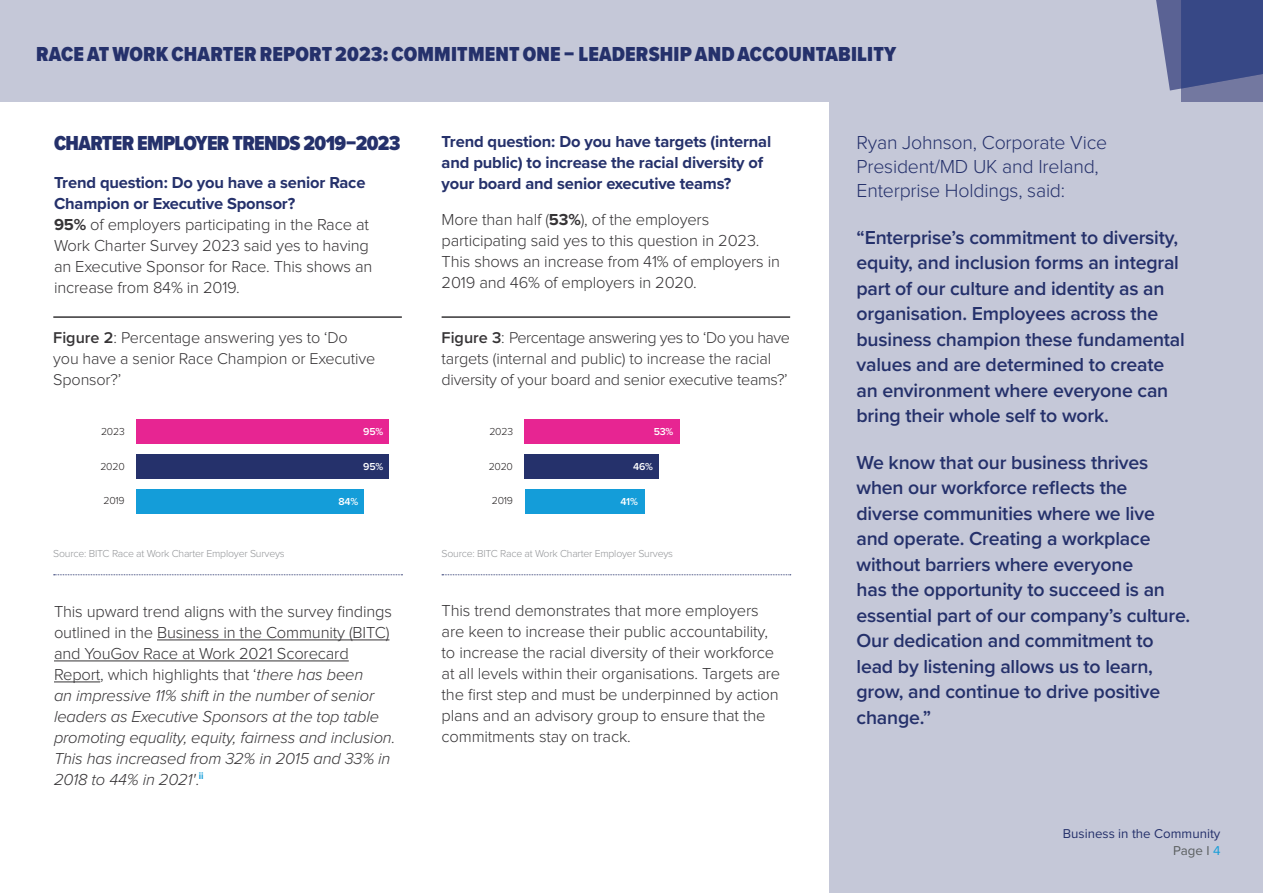
<style>
.page{position:relative;width:1263px;height:893px;background:#fff}
.page>*{position:absolute;margin:0;border:0;box-sizing:border-box;transform-origin:0 0}
.t1{font:900 21px "Proxima Nova Cond";letter-spacing:.01em;color:#25316b}
.t2{font:900 21px "Proxima Nova Cond";letter-spacing:-.03em;color:#25316b}
.t3{font:600 19.5px/25.5px "Proxima Nova";letter-spacing:-.01em;color:#25316b}
.t4{font:300 19.5px/24px "Proxima Nova";letter-spacing:-.01em;color:#25316b}
.t5{font:300 16.5px/21px "Proxima Nova";letter-spacing:-.01em;color:#363436}
.t6{font:italic 300 16.5px/21px "Proxima Nova";letter-spacing:-.01em;color:#363436}
.t7{font:700 16.5px/21px "Proxima Nova";letter-spacing:-.01em;color:#25316b}
.t8{font:300 16.2px/21px "Proxima Nova";letter-spacing:-.01em;color:#363436}
.t9{font:13.35px/17.4px "Proxima Nova";color:#25316b;text-align:right}
.t10{font:300 10.5px "Proxima Nova";letter-spacing:-.02em;color:#939598}
.t11{font:300 10.5px "Proxima Nova";letter-spacing:-.02em;color:#231f20}
.t12{font:600 10.5px "Proxima Nova";letter-spacing:-.02em;color:#fff}
.s1{font-weight:700;color:#25316b}
.s2{font-weight:700}
.s3{font-weight:600}
.s4{font-style:normal}
.s5{color:#5a5e5f}
.s6{color:#149dd9}
</style>
<div class="page">
<div style="left:829px;top:60px;width:434px;height:833px;background:#c5c8d8"></div>
<div style="left:0;top:0;width:1263px;height:102px;background:#c5c8d8"></div>
<hr style="left:157px;top:640px;width:232px;height:1px;background:#363436">
<hr style="left:54px;top:661px;width:295px;height:1px;background:#363436">
<hr style="left:54px;top:682px;width:46px;height:1px;background:#363436">
<div style="left:1181px;top:0;width:82px;height:102px;background:#7378a0"></div>
<svg style="left:1156px;top:0;width:107px;height:91px"></svg>
<svg style="left:54px;top:574px;width:348px;height:1px"></svg>
<hr style="left:53px;top:316px;width:349px;height:2px;background:#363436">
<div style="left:137px;top:419px;width:252px;height:24px;background:#e72592"></div>
<div style="left:137px;top:454px;width:252px;height:24px;background:#25316b"></div>
<div style="left:137px;top:489px;width:227px;height:24px;background:#149dd9"></div>
<svg style="left:442px;top:574px;width:349px;height:1px"></svg>
<hr style="left:442px;top:316px;width:348px;height:2px;background:#363436">
<div style="left:525px;top:419px;width:155px;height:24px;background:#e72592"></div>
<div style="left:525px;top:454px;width:134px;height:24px;background:#25316b"></div>
<div style="left:525px;top:489px;width:119px;height:24px;background:#149dd9"></div>
<p class="t1" style="left:36px;top:38px;width:862px">RACE AT WORK CHARTER REPORT 2023: COMMITMENT ONE - LEADERSHIP AND ACCOUNTABILITY</p>
<p class="t2" style="left:54px;top:128px;width:348px">CHARTER EMPLOYER TRENDS 2019-2023</p>
<p class="t5" style="left:54px;top:172px;width:320px"><span class="s1">Trend question: Do you have a senior Race Champion or Executive Sponsor?<br></span><span class="s2">95%</span> of employers participating in the Race at Work Charter Survey 2023 said yes to having an Executive Sponsor for Race. This shows an increase from 84% in 2019.</p>
<p class="t8" style="left:53px;top:328px;width:323px"><span class="s3">Figure 2</span>: Percentage answering yes to ‘Do you have a senior Race Champion or Executive<br>Sponsor?’</p>
<p class="t11" style="left:101px;top:426px;width:25px">2023</p>
<p class="t11" style="left:100px;top:460px;width:26px">2020</p>
<p class="t11" style="left:104px;top:495px;width:23px">2019</p>
<p class="t10" style="left:53px;top:548px;width:233px">Source: BITC Race at Work Charter Employer Surveys</p>
<p class="t12" style="left:363px;top:423px;width:22px">95%</p>
<p class="t12" style="left:363px;top:458px;width:22px">95%</p>
<p class="t12" style="left:338px;top:494px;width:21px">84%</p>
<p class="t6" style="left:54px;top:601px;width:343px"><span class="s4">This upward trend aligns with the survey findings outlined in the Business in the Community (BITC) and YouGov Race at Work 2021 Scorecard Report, which highlights that ‘</span>there has been<br>an impressive 11% shift in the number of senior leaders as Executive Sponsors at the top table promoting equality, equity, fairness and inclusion.<br>This has increased from 32% in 2015 and 33% in 2018 to 44% in 2021'<span class="s4">.</span><sup>ii</sup></p>
<p class="t7" style="left:442px;top:130px;width:331px">Trend question: Do you have targets (internal and public) to increase the racial diversity of your board and senior executive teams?</p>
<p class="t5" style="left:442px;top:209px;width:340px">More than half (<span class="s2">53%</span>), of the employers participating said yes to this question in 2023.<br>This shows an increase from 41% of employers in 2019 and 46% of employers in 2020.</p>
<p class="t8" style="left:442px;top:328px;width:350px"><span class="s3">Figure 3</span>: Percentage answering yes to ‘Do you have targets (internal and public) to increase the racial diversity of your board and senior executive teams?’</p>
<p class="t11" style="left:489px;top:426px;width:25px">2023</p>
<p class="t11" style="left:489px;top:460px;width:26px">2020</p>
<p class="t11" style="left:492px;top:495px;width:23px">2019</p>
<p class="t12" style="left:654px;top:423px;width:21px">53%</p>
<p class="t12" style="left:633px;top:458px;width:21px">46%</p>
<p class="t12" style="left:620px;top:494px;width:19px">41%</p>
<p class="t10" style="left:442px;top:548px;width:233px">Source: BITC Race at Work Charter Employer Surveys</p>
<p class="t5" style="left:442px;top:601px;width:340px">This trend demonstrates that more employers are keen to increase their public accountability, to increase the racial diversity of their workforce at all levels within their organisations. Targets are the first step and must be underpinned by action plans and an advisory group to ensure that the commitments stay on track.</p>
<p class="t4" style="left:856px;top:131px;width:252px">Ryan Johnson, Corporate Vice<br>President/MD UK and Ireland,<br>Enterprise Holdings, said:</p>
<p class="t3" style="left:856px;top:224px;width:330px">“Enterprise’s commitment to diversity, equity, and inclusion forms an integral part of our culture and identity as an organisation. Employees across the business champion these fundamental values and are determined to create an environment where everyone can bring their whole self to work.</p>
<p class="t3" style="left:856px;top:449px;width:335px">We know that our business thrives when our workforce reflects the diverse communities where we live and operate. Creating a workplace without barriers where everyone<br>has the opportunity to succeed is an essential part of our company’s culture.<br>Our dedication and commitment to lead by listening allows us to learn, grow, and continue to drive positive change.”</p>
<p class="t9" style="left:1063px;top:824px;width:159px">Business in the Community<br><span class="s5">Page I</span> <span class="s6">4</span></p>
</div>
